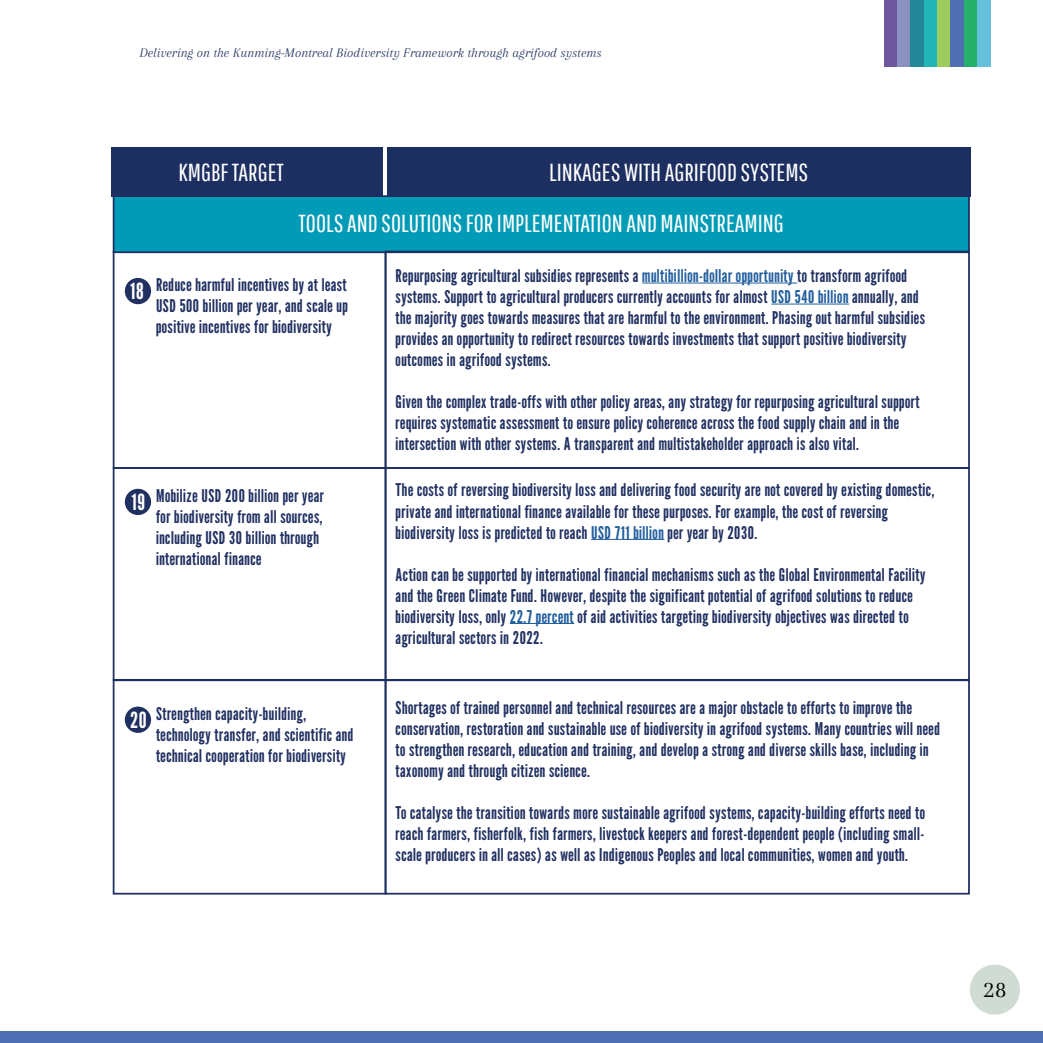
<style>
.page{position:relative;width:1043px;height:1043px;background:#fff}
.page>*{position:absolute;margin:0;border:0;box-sizing:border-box;transform-origin:0 0}
.t1{font:24.5px/51.4px "Pathway Gothic One";color:#fff}
.t2{font:24.5px "Arapey";color:#000}
.t3{font:22.22px "League Gothic";color:#fff}
.t4{font:17.5px/21px "League Gothic";letter-spacing:.03em;color:#203061}
.t5{font:italic 13.65px "Arapey";color:#20315f}
.s1{color:#215e9e}
</style>
<div class="page">
<div style="left:113px;top:250px;width:273px;height:218px;border:2px solid #1d2f61"></div>
<div style="left:113px;top:679px;width:273px;height:215px;border:2px solid #1d2f61"></div>
<hr style="left:642px;top:282px;width:155px;height:1px;background:#215e9e">
<hr style="left:771px;top:303px;width:77px;height:1px;background:#215e9e">
<hr style="left:591px;top:539px;width:73px;height:1px;background:#215e9e">
<hr style="left:509px;top:623px;width:65px;height:1px;background:#215e9e">
<div style="left:112px;top:147px;width:271px;height:49px;background:#1d2f61"></div>
<div style="left:386px;top:147px;width:584px;height:49px;background:#1d2f61"></div>
<div style="left:114px;top:196px;width:854px;height:56px;background:#009bb7"></div>
<div style="left:113px;top:195px;width:856px;height:58px;border:2px solid #1d2f61"></div>
<div style="left:113px;top:467px;width:273px;height:213px;border:2px solid #1d2f61"></div>
<div style="left:384px;top:250px;width:585px;height:218px;border:2px solid #1d2f61"></div>
<div style="left:384px;top:679px;width:585px;height:215px;border:2px solid #1d2f61"></div>
<div style="left:384px;top:467px;width:585px;height:213px;border:2px solid #1d2f61"></div>
<div style="left:125px;top:278px;width:26px;height:26px;background:#203061;border-radius:50%"></div>
<div style="left:125px;top:706px;width:26px;height:26px;background:#203061;border-radius:50%"></div>
<div style="left:125px;top:488px;width:26px;height:27px;background:#203061;border-radius:50%"></div>
<div style="left:0;top:1030px;width:1042px;height:12px;background:#506fb2"></div>
<div style="left:883px;top:0;width:13px;height:66px;background:#6d569d"></div>
<div style="left:896px;top:0;width:14px;height:66px;background:#8a91bf"></div>
<div style="left:910px;top:0;width:13px;height:66px;background:#238699"></div>
<div style="left:923px;top:0;width:13px;height:66px;background:#22b6b8"></div>
<div style="left:936px;top:0;width:14px;height:66px;background:#9dcc5c"></div>
<div style="left:950px;top:0;width:13px;height:66px;background:#506fb2"></div>
<div style="left:963px;top:0;width:13px;height:66px;background:#25b16a"></div>
<div style="left:976px;top:0;width:14px;height:66px;background:#66bfdd"></div>
<div style="left:969px;top:964px;width:50px;height:50px;background:#d0dbd3;border-radius:50%"></div>
<p class="t5" style="left:139px;top:46px;width:463px">Delivering on the Kunming-Montreal Biodiversity Framework through agrifood systems</p>
<h1 class="t1" style="left:178px;top:145px;width:107px">KMGBF TARGET</h1>
<h1 class="t1" style="left:298px;top:145px;width:511px;text-indent:250px">LINKAGES WITH AGRIFOOD SYSTEMS<br>TOOLS AND SOLUTIONS FOR IMPLEMENTATION AND MAINSTREAMING</h1>
<p class="t3" style="left:130px;top:276px;width:15px">18</p>
<p class="t4" style="left:156px;top:273px;width:193px;text-align:justify">Reduce harmful incentives by at least USD 500 billion per year, and scale up positive incentives for biodiversity</p>
<p class="t3" style="left:131px;top:486px;width:15px">19</p>
<p class="t4" style="left:156px;top:484px;width:169px">Mobilize USD 200 billion per year for biodiversity from all sources, including USD 30 billion through international finance</p>
<p class="t4" style="left:395px;top:264px;width:530px">Repurposing agricultural subsidies represents a <span class="s1">multibillion-dollar opportunity</span> to transform agrifood systems. Support to agricultural producers currently accounts for almost <span class="s1">USD 540 billion</span> annually, and the majority goes towards measures that are harmful to the environment. Phasing out harmful subsidies provides an opportunity to redirect resources towards investments that support positive biodiversity outcomes in agrifood systems.</p>
<p class="t4" style="left:395px;top:390px;width:525px">Given the complex trade-offs with other policy areas, any strategy for repurposing agricultural support requires systematic assessment to ensure policy coherence across the food supply chain and in the intersection with other systems. A transparent and multistakeholder approach is also vital.</p>
<p class="t4" style="left:395px;top:479px;width:540px">The costs of reversing biodiversity loss and delivering food security are not covered by existing domestic, private and international finance available for these purposes. For example, the cost of reversing biodiversity loss is predicted to reach <span class="s1">USD 711 billion</span> per year by 2030.</p>
<p class="t4" style="left:395px;top:563px;width:531px">Action can be supported by international financial mechanisms such as the Global Environmental Facility and the Green Climate Fund. However, despite the significant potential of agrifood solutions to reduce biodiversity loss, only <span class="s1">22.7 percent</span> of aid activities targeting biodiversity objectives was directed to agricultural sectors in 2022.</p>
<p class="t3" style="left:130px;top:704px;width:18px">20</p>
<p class="t4" style="left:156px;top:701px;width:199px">Strengthen capacity-building, technology transfer, and scientific and technical cooperation for biodiversity</p>
<p class="t4" style="left:395px;top:696px;width:545px">Shortages of trained personnel and technical resources are a major obstacle to efforts to improve the conservation, restoration and sustainable use of biodiversity in agrifood systems. Many countries will need to strengthen research, education and training, and develop a strong and diverse skills base, including in taxonomy and through citizen science.</p>
<p class="t4" style="left:395px;top:801px;width:530px;text-align:justify">To catalyse the transition towards more sustainable agrifood systems, capacity-building efforts need to reach farmers, fisherfolk, fish farmers, livestock keepers and forest-dependent people (including small&shy;scale producers in all cases) as well as Indigenous Peoples and local communities, women and youth.</p>
<h1 class="t2" style="left:982px;top:975px;width:25px">28</h1>
</div>
